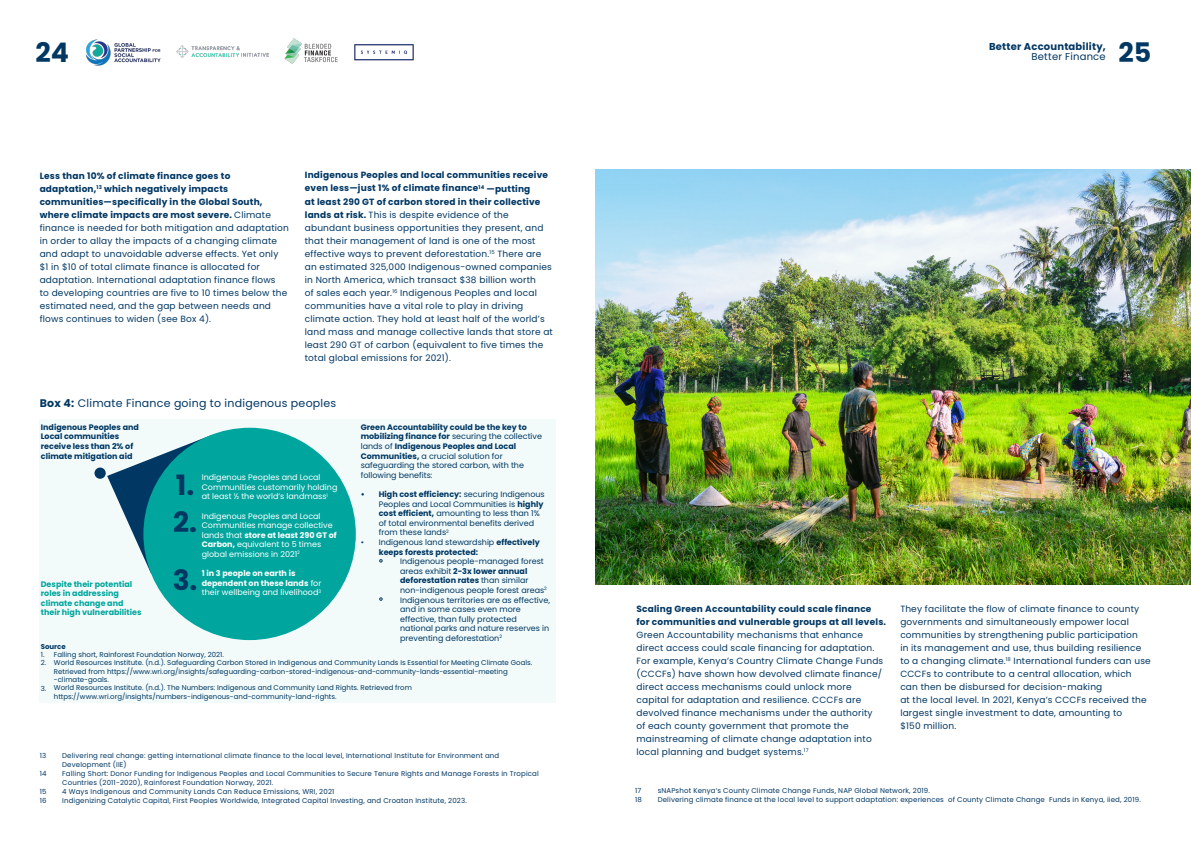
<style>
.page{position:relative;width:1191px;height:842px;background:#fff}
.page>*{position:absolute;margin:0;border:0;box-sizing:border-box;transform-origin:0 0}
.t1{font:700 28px/37.3px "Poppins";color:#003763}
.t2{font:700 26.9px "Poppins";color:#003763}
.t3{font:11px "Poppins";letter-spacing:.02em;color:#003763}
.t4{font:700 10px "Poppins";letter-spacing:.02em;color:#003763}
.t5{font:10px "Poppins";letter-spacing:.02em;color:#003763}
.t6{font:9px/13px "Poppins";letter-spacing:.02em;color:#003763}
.t7{font:700 9px/13px "Poppins";letter-spacing:.02em;color:#003763}
.t8{font:8px/9.6px "Poppins";color:#003763}
.t9{font:8px/9.6px "Poppins";color:#fff}
.t10{font:700 8px/9.6px "Poppins";color:#003763}
.t11{font:700 8px/9.6px "Poppins";color:#00a69e}
.t12{font:700 8px/9.6px "Poppins";color:#fff}
.t13{font:7px/9px "Poppins";letter-spacing:.02em;color:#003763}
.t14{font:7px/8.4px "Poppins";color:#003763}
.t15{font:700 7px "Poppins";color:#003763}
.s1{font-weight:700}
.s2{font-weight:400}
</style>
<div class="page">
<div style="left:40px;top:419px;width:516px;height:283px;background:#f2fbfa"></div>
<svg style="left:107px;top:435px;width:103px;height:139px"></svg>
<div style="left:143px;top:428px;width:213px;height:212px;background:#00a69e;border-radius:50%"></div>
<div style="left:94px;top:467px;width:12px;height:12px;background:#003763;border-radius:50%"></div>
<img style="left:595px;top:169px;width:596px;height:416px">
<img style="left:85px;top:39px;width:75px;height:26px">
<img style="left:176px;top:45px;width:93px;height:13px">
<img style="left:285px;top:38px;width:53px;height:26px">
<img style="left:354px;top:44px;width:59px;height:16px">
<h2 class="t2" style="left:35px;top:37px;width:35px">24</h2>
<h2 class="t2" style="left:1118px;top:37px;width:34px">25</h2>
<p class="t4" style="left:989px;top:41px;width:118px">Better Accountability,</p>
<p class="t5" style="left:1031px;top:51px;width:76px">Better Finance</p>
<p class="t6" style="left:40px;top:169px;width:251px"><span class="s1">Less than 10% of climate finance goes to adaptation,</span><sup>13</sup> <span class="s1">which negatively impacts communities—specifically in the Global South, where climate impacts are most severe.</span> Climate finance is needed for both mitigation and adaptation in order to allay the impacts of a changing climate and adapt to unavoidable adverse effects. Yet only $1 in $10 of total climate finance is allocated for adaptation. International adaptation finance flows<br>to developing countries are five to 10 times below the estimated need, and the gap between needs and flows continues to widen (see Box 4).</p>
<p class="t6" style="left:305px;top:169px;width:249px"><span class="s1">Indigenous Peoples and local communities receive even less—just 1% of climate finance</span><sup>14</sup> <span class="s1">—putting<br>at least 290 GT of carbon stored in their collective lands at risk.</span> This is despite evidence of the abundant business opportunities they present, and that their management of land is one of the most effective ways to prevent deforestation.<sup>15</sup> There are an estimated 325,000 Indigenous-owned companies in North America, which transact $38 billion worth<br>of sales each year.<sup>16</sup> Indigenous Peoples and local communities have a vital role to play in driving climate action. They hold at least half of the world’s land mass and manage collective lands that store at least 290 GT of carbon (equivalent to five times the total global emissions for 2021).</p>
<p class="t3" style="left:40px;top:397px;width:298px"><span class="s1">Box 4:</span> Climate Finance going to indigenous peoples</p>
<p class="t10" style="left:41px;top:422px;width:100px">Indigenous Peoples and<br>Local communities receive less than 2% of climate mitigation aid</p>
<p class="t8" style="left:361px;top:422px;width:183px"><span class="s1">Green Accountability could be the key to mobilizing finance for</span> securing the collective lands of <span class="s1">Indigenous Peoples and Local Communities,</span> a crucial solution for safeguarding the stored carbon, with the following benefits:</p>
<p class="t8" style="left:379px;top:489px;width:168px;text-indent:-18px"><span class="s1">• High cost efficiency:</span> securing Indigenous Peoples and Local Communities is <span class="s1">highly cost efficient,</span> amounting to less than 1% of total environmental benefits derived from these lands<sup>2</sup></p>
<p class="t10" style="left:379px;top:537px;width:163px;text-indent:-18px"><span class="s2">• Indigenous land stewardship</span> effectively keeps forests protected:</p>
<p class="t8" style="left:400px;top:557px;width:151px">Indigenous people-managed forest areas exhibit <span class="s1">2-3x lower annual deforestation rates</span> than similar non-indigenous people forest areas<sup>2<br></sup>Indigenous territories are as effective, and in some cases even more effective, than fully protected national parks and nature reserves in preventing deforestation<sup>2</sup></p>
<p class="t9" style="left:202px;top:473px;width:137px">Indigenous Peoples and Local<br>Communities customarily holding at least ½ the world’s landmass<sup>1</sup></p>
<p class="t9" style="left:202px;top:511px;width:136px">Indigenous Peoples and Local<br>Communities manage collective lands that <span class="s1">store at least 290 GT of<br>Carbon,</span> equivalent to 5 times global emissions in 2021<sup>2</sup></p>
<p class="t12" style="left:202px;top:569px;width:121px">1 in 3 people on earth is dependent on these lands <span class="s2">for their wellbeing and livelihood</span><sup>3</sup></p>
<h1 class="t1" style="left:173px;top:467px;width:25px">1.<br>2.</h1>
<h1 class="t1" style="left:173px;top:561px;width:26px">3.</h1>
<p class="t11" style="left:41px;top:579px;width:102px">Despite their potential roles in addressing climate change and their high vulnerabilities</p>
<p class="t15" style="left:41px;top:642px;width:27px">Source</p>
<p class="t13" style="left:41px;top:650px;width:7px;line-height:8.4px">1.<br>2.</p>
<p class="t13" style="left:41px;top:684px;width:7px">3.</p>
<p class="t14" style="left:54px;top:650px;width:480px">Falling short, Rainforest Foundation Norway, 2021.<br>World Resources Institute. (n.d.). Safeguarding Carbon Stored in Indigenous and Community Lands Is Essential for Meeting Climate Goals.<br>Retrieved from https://www.wri.org/insights/safeguarding-carbon-stored-indigenous-and-community-lands-essential-meeting -climate-goals.<br>World Resources Institute. (n.d.). The Numbers: Indigenous and Community Land Rights. Retrieved from https://www.wri.org/insights/numbers-indigenous-and-community-land-rights.</p>
<p class="t13" style="left:40px;top:751px;width:8px">13</p>
<p class="t13" style="left:40px;top:769px;width:8px">14</p>
<p class="t13" style="left:40px;top:787px;width:8px">15<br>16</p>
<p class="t13" style="left:62px;top:751px;width:478px">Delivering real change: getting international climate finance to the local level, International Institute for Environment and Development (IIE)<br>Falling Short: Donor Funding for Indigenous Peoples and Local Communities to Secure Tenure Rights and Manage Forests in Tropical Countries (2011-2020), Rainforest Foundation Norway, 2021.<br>4 Ways Indigenous and Community Lands Can Reduce Emissions, WRI, 2021<br>Indigenizing Catalytic Capital, First Peoples Worldwide, Integrated Capital Investing, and Croatan Institute, 2023.</p>
<p class="t7" style="left:636px;top:603px;width:251px">Scaling Green Accountability could scale finance for communities and vulnerable groups at all levels.</p>
<p class="t6" style="left:636px;top:629px;width:248px">Green Accountability mechanisms that enhance direct access could scale financing for adaptation.<br>For example, Kenya’s Country Climate Change Funds (CCCFs) have shown how devolved climate finance/ direct access mechanisms could unlock more capital for adaptation and resilience. CCCFs are devolved finance mechanisms under the authority of each county government that promote the mainstreaming of climate change adaptation into local planning and budget systems.<sup>17</sup></p>
<p class="t6" style="left:900px;top:603px;width:252px">They facilitate the flow of climate finance to county governments and simultaneously empower local communities by strengthening public participation<br>in its management and use, thus building resilience to a changing climate.<sup>18</sup> International funders can use CCCFs to contribute to a central allocation, which can then be disbursed for decision-making<br>at the local level. In 2021, Kenya’s CCCFs received the largest single investment to date, amounting to<br>$150 million.</p>
<p class="t13" style="left:635px;top:786px;width:8px">17<br>18</p>
<p class="t13" style="left:657px;top:786px;width:484px">sNAPshot Kenya’s County Climate Change Funds, NAP Global Network, 2019.<br>Delivering climate finance at the local level to support adaptation: experiences of County Climate Change Funds in Kenya, iied, 2019.</p>
</div>
